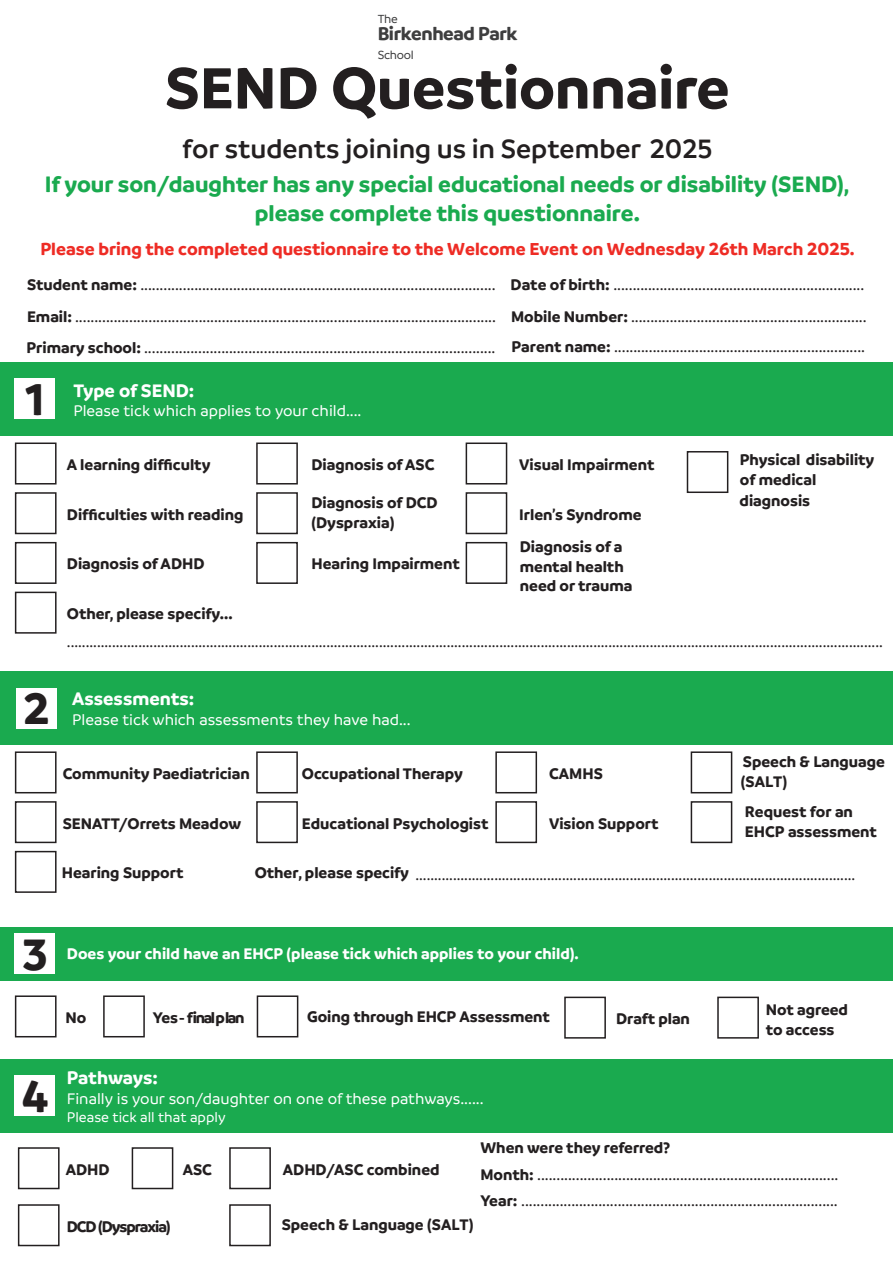
<style>
.page{position:relative;width:893px;height:1263px;background:#fff}
.page>*{position:absolute;margin:0;border:0;box-sizing:border-box;transform-origin:0 0}
.t1{font:700 62.25px "Branding";color:#231f20}
.t2{font:700 46.95px "Branding";color:#231f20}
.t3{font:600 28.5px "Branding";color:#231f20}
.t4{font:700 24px/28.5px "Branding";color:#1aaa4f;text-align:center}
.t5{font:700 19.95px "Branding";letter-spacing:-.02em;color:#3e3e3f}
.t6{font:700 19.5px "Branding";color:#fff}
.t7{font:700 18.6px "Branding";color:#ee2c25}
.t8{font:500 16.5px "Branding";color:#231f20}
.t9{font:700 16.5px/19.8px "Branding";color:#231f20}
.t10{font:500 16.5px "Branding";color:#fff}
.t11{font:700 16.5px "Branding";color:#fff}
.t12{font:700 16.5px "Branding";letter-spacing:-.065em;color:#231f20}
.t13{font:700 16.5px "Branding";letter-spacing:-.085em;color:#231f20}
.t14{font:500 16.05px "Branding";color:#231f20}
.t15{font:500 15px "Branding";color:#fff}
.t16{font:500 12.6px "Branding";letter-spacing:-.02em;color:#3e3e3f}
.s1{font-weight:700}
</style>
<div class="page">
<div style="left:15px;top:442px;width:42px;height:42px;border:2px solid #231f20"></div>
<div style="left:15px;top:492px;width:42px;height:42px;border:2px solid #231f20"></div>
<div style="left:15px;top:542px;width:42px;height:42px;border:2px solid #231f20"></div>
<div style="left:256px;top:442px;width:42px;height:42px;border:2px solid #231f20"></div>
<div style="left:256px;top:492px;width:42px;height:42px;border:2px solid #231f20"></div>
<div style="left:256px;top:542px;width:42px;height:42px;border:2px solid #231f20"></div>
<div style="left:466px;top:442px;width:41px;height:42px;border:2px solid #231f20"></div>
<div style="left:466px;top:492px;width:41px;height:42px;border:2px solid #231f20"></div>
<div style="left:466px;top:542px;width:41px;height:42px;border:2px solid #231f20"></div>
<div style="left:687px;top:451px;width:41px;height:42px;border:2px solid #231f20"></div>
<div style="left:15px;top:592px;width:42px;height:42px;border:2px solid #231f20"></div>
<div style="left:0;top:362px;width:893px;height:74px;background:#1aaa4f"></div>
<div style="left:15px;top:378px;width:40px;height:41px;background:#fff"></div>
<div style="left:15px;top:751px;width:42px;height:42px;border:2px solid #231f20"></div>
<div style="left:15px;top:801px;width:42px;height:42px;border:2px solid #231f20"></div>
<div style="left:691px;top:751px;width:41px;height:42px;border:2px solid #231f20"></div>
<div style="left:256px;top:751px;width:42px;height:42px;border:2px solid #231f20"></div>
<div style="left:256px;top:801px;width:42px;height:42px;border:2px solid #231f20"></div>
<div style="left:691px;top:801px;width:41px;height:42px;border:2px solid #231f20"></div>
<div style="left:495px;top:751px;width:42px;height:42px;border:2px solid #231f20"></div>
<div style="left:495px;top:801px;width:42px;height:42px;border:2px solid #231f20"></div>
<div style="left:15px;top:851px;width:42px;height:42px;border:2px solid #231f20"></div>
<div style="left:0;top:672px;width:893px;height:73px;background:#1aaa4f"></div>
<div style="left:16px;top:688px;width:40px;height:40px;background:#fff"></div>
<div style="left:0;top:927px;width:893px;height:53px;background:#1aaa4f"></div>
<div style="left:15px;top:933px;width:40px;height:41px;background:#fff"></div>
<div style="left:0;top:1059px;width:893px;height:73px;background:#1aaa4f"></div>
<div style="left:18px;top:1147px;width:42px;height:42px;border:2px solid #231f20"></div>
<div style="left:132px;top:1147px;width:41px;height:42px;border:2px solid #231f20"></div>
<div style="left:229px;top:1147px;width:42px;height:42px;border:2px solid #231f20"></div>
<div style="left:15px;top:1075px;width:40px;height:41px;background:#fff"></div>
<div style="left:15px;top:995px;width:42px;height:42px;border:2px solid #231f20"></div>
<div style="left:257px;top:995px;width:41px;height:42px;border:2px solid #231f20"></div>
<div style="left:103px;top:995px;width:42px;height:42px;border:2px solid #231f20"></div>
<div style="left:564px;top:996px;width:42px;height:42px;border:2px solid #231f20"></div>
<div style="left:18px;top:1204px;width:42px;height:42px;border:2px solid #231f20"></div>
<div style="left:229px;top:1204px;width:42px;height:42px;border:2px solid #231f20"></div>
<div style="left:717px;top:996px;width:42px;height:42px;border:2px solid #231f20"></div>
<p class="t16" style="left:378px;top:12px;width:22px">The</p>
<p class="t5" style="left:378px;top:22px;width:141px">Birkenhead Park</p>
<p class="t16" style="left:378px;top:48px;width:38px">School</p>
<p class="t1" style="left:165px;top:52px;width:566px">SEND Questionnaire</p>
<p class="t3" style="left:182px;top:133px;width:532px">for students joining us in September 2025</p>
<p class="t4" style="left:45px;top:170px;width:806px">If your son/daughter has any special educational needs or disability (SEND), please complete this questionnaire.</p>
<p class="t7" style="left:40px;top:238px;width:816px">Please bring the completed questionnaire to the Welcome Event on Wednesday 26th March 2025.</p>
<p class="t8" style="left:27px;top:276px;width:839px"><span class="s1">Student name:</span> ............................................................................................ <span class="s1">Date of birth:</span> .................................................................</p>
<p class="t8" style="left:27px;top:308px;width:841px"><span class="s1">Email:</span> ............................................................................................................. <span class="s1">Mobile Number:</span> .............................................................</p>
<p class="t8" style="left:27px;top:339px;width:470px"><span class="s1">Primary school:</span> ...........................................................................................</p>
<p class="t8" style="left:511px;top:338px;width:355px"><span class="s1">Parent name:</span> .................................................................</p>
<p class="t2" style="left:25px;top:373px;width:21px">1</p>
<p class="t6" style="left:73px;top:379px;width:122px">Type of SEND:</p>
<p class="t10" style="left:73px;top:402px;width:290px">Please tick which applies to your child....</p>
<p class="t9" style="left:67px;top:454px;width:145px">A learning difficulty</p>
<p class="t9" style="left:67px;top:504px;width:178px">Difficulties with reading</p>
<p class="t9" style="left:67px;top:554px;width:139px">Diagnosis of ADHD</p>
<p class="t9" style="left:311px;top:454px;width:124px">Diagnosis of ASC</p>
<p class="t9" style="left:311px;top:492px;width:128px">Diagnosis of DCD (Dyspraxia)</p>
<p class="t9" style="left:311px;top:554px;width:150px">Hearing Impairment</p>
<p class="t9" style="left:519px;top:454px;width:137px">Visual Impairment</p>
<p class="t9" style="left:519px;top:504px;width:124px">Irlen’s Syndrome</p>
<p class="t9" style="left:520px;top:536px;width:114px">Diagnosis of a mental health need or trauma</p>
<p class="t9" style="left:740px;top:450px;width:136px">Physical disability</p>
<p class="t9" style="left:740px;top:470px;width:78px">of medical</p>
<p class="t9" style="left:740px;top:491px;width:72px">diagnosis</p>
<p class="t9" style="left:67px;top:604px;width:167px">Other, please specify...</p>
<p class="t14" style="left:67px;top:633px;width:817px">.........................................................................................................................................................................................................................</p>
<p class="t2" style="left:24px;top:682px;width:27px">2</p>
<p class="t6" style="left:72px;top:688px;width:123px">Assessments:</p>
<p class="t10" style="left:72px;top:711px;width:340px">Please tick which assessments they have had...</p>
<p class="t9" style="left:63px;top:763px;width:189px">Community Paediatrician</p>
<p class="t9" style="left:63px;top:813px;width:180px">SENATT/Orrets Meadow</p>
<p class="t9" style="left:302px;top:763px;width:163px">Occupational Therapy</p>
<p class="t9" style="left:302px;top:813px;width:188px">Educational Psychologist</p>
<p class="t9" style="left:549px;top:763px;width:55px">CAMHS</p>
<p class="t9" style="left:549px;top:813px;width:111px">Vision Support</p>
<p class="t9" style="left:741px;top:751px;width:146px">Speech &amp; Language (SALT)</p>
<p class="t9" style="left:745px;top:802px;width:134px">Request for an<br>EHCP assessment</p>
<p class="t9" style="left:62px;top:863px;width:123px">Hearing Support</p>
<p class="t9" style="left:255px;top:863px;width:156px">Other, please specify</p>
<p class="t14" style="left:415px;top:867px;width:441px">.....................................................................................................................</p>
<p class="t2" style="left:22px;top:928px;width:27px">3</p>
<p class="t11" style="left:67px;top:944px;width:513px">Does your child have an EHCP (please tick which applies to your child).</p>
<p class="t2" style="left:22px;top:1070px;width:28px">4</p>
<p class="t9" style="left:66px;top:1007px;width:22px">No</p>
<p class="t13" style="left:153px;top:1008px;width:93px">Yes - final plan</p>
<p class="t9" style="left:307px;top:1007px;width:244px">Going through EHCP Assessment</p>
<p class="t9" style="left:616px;top:1008px;width:75px">Draft plan</p>
<p class="t6" style="left:67px;top:1067px;width:93px">Pathways:</p>
<p class="t10" style="left:67px;top:1090px;width:418px">Finally is your son/daughter on one of these pathways......</p>
<p class="t15" style="left:67px;top:1109px;width:160px">Please tick all that apply</p>
<p class="t9" style="left:766px;top:999px;width:84px">Not agreed to access</p>
<p class="t9" style="left:66px;top:1159px;width:45px">ADHD</p>
<p class="t9" style="left:183px;top:1159px;width:31px">ASC</p>
<p class="t9" style="left:283px;top:1159px;width:158px">ADHD/ASC combined</p>
<p class="t9" style="left:480px;top:1137px;width:191px">When were they referred?</p>
<p class="t8" style="left:480px;top:1166px;width:359px"><span class="s1">Month:</span> ..............................................................................</p>
<p class="t8" style="left:480px;top:1191px;width:359px"><span class="s1">Year:</span> ..................................................................................</p>
<p class="t12" style="left:67px;top:1217px;width:105px">DCD (Dyspraxia)</p>
<p class="t9" style="left:282px;top:1215px;width:193px">Speech &amp; Language (SALT)</p>
</div>
